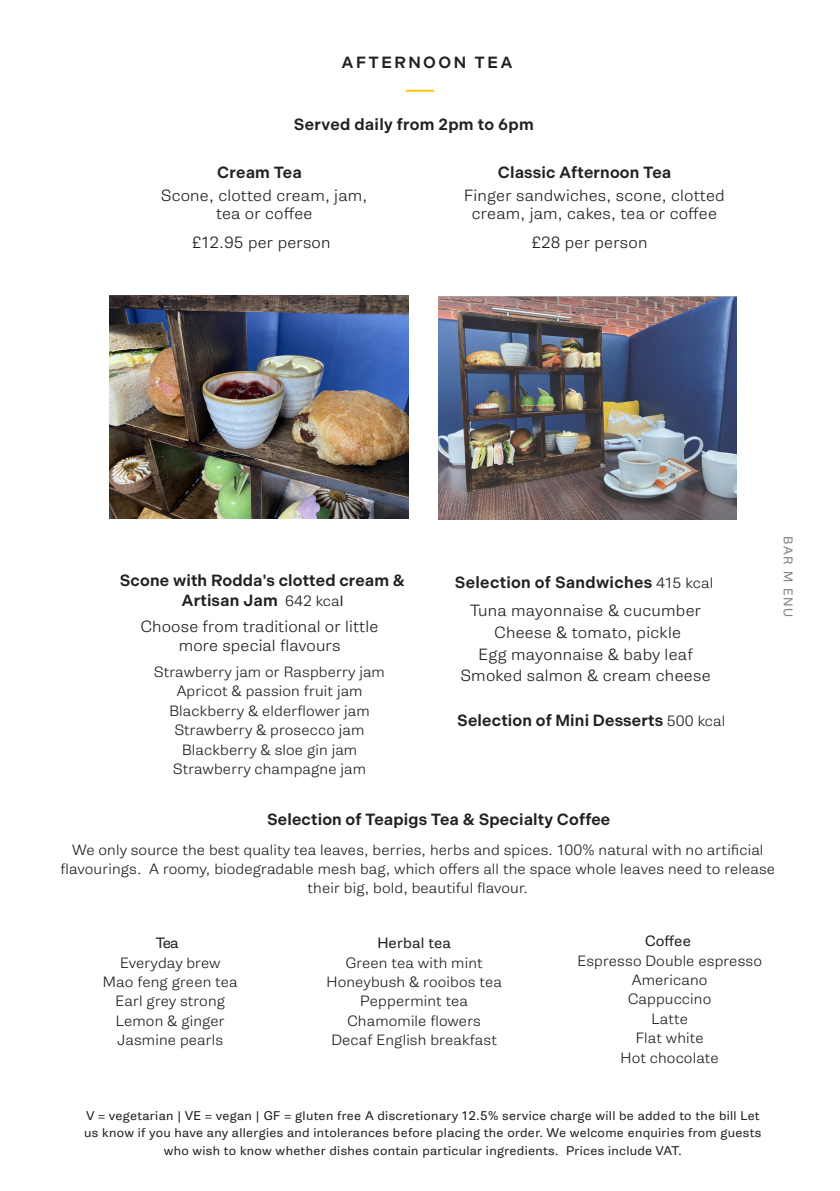
<style>
.page{position:relative;width:840px;height:1191px;background:#fff}
.page>*{position:absolute;margin:0;border:0;box-sizing:border-box;transform-origin:0 0}
.t1{font:600 16.2px/19.4px "Indivisible";letter-spacing:.01em;color:#232020;text-align:center}
.t2{font:600 16.2px "Indivisible";letter-spacing:.15em;color:#232020}
.t3{font:300 15.4px/21.6px "Gira Sans";letter-spacing:.015em;color:#232020;text-align:center}
.t4{font:300 14.2px/19.4px "Gira Sans";letter-spacing:.01em;color:#232020;text-align:center}
.t5{font:14.2px "Gira Sans";letter-spacing:.01em;color:#232020}
.t6{font:12px/17.8px "Gira Sans";letter-spacing:.025em;color:#232020;text-align:center}
.t7{font:12px "Gira Sans";letter-spacing:.125em;color:#828486}
.s1{font-family:"Gira Sans";font-weight:300;font-size:14.2px}
.s2{font-family:"Gira Sans";font-weight:400;font-size:14.2px}
</style>
<div class="page">
<hr style="left:405px;top:90px;width:29px;height:2px;background:#ffc40e">
<img style="left:438px;top:296px;width:298px;height:224px">
<img style="left:110px;top:295px;width:298px;height:224px">
<p class="t2" style="left:341px;top:53px;width:173px">AFTERNOON TEA</p>
<p class="t1" style="left:294px;top:115px;width:241px">Served daily from 2pm to 6pm</p>
<p class="t1" style="left:217px;top:162px;width:86px">Cream Tea</p>
<p class="t1" style="left:497px;top:162px;width:175px">Classic Afternoon Tea</p>
<p class="t3" style="left:161px;top:186px;width:207px;line-height:18.6px">Scone, clotted cream, jam, tea or coffee</p>
<p class="t3" style="left:464px;top:186px;width:262px;line-height:18.6px">Finger sandwiches, scone, clotted cream, jam, cakes, tea or coffee</p>
<p class="t3" style="left:192px;top:231px;width:140px">£12.95 per person</p>
<p class="t3" style="left:531px;top:231px;width:117px">£28 per person</p>
<p class="t1" style="left:120px;top:571px;width:287px">Scone with Rodda's clotted cream &amp;<br>Artisan Jam <span class="s1">642 kca</span><span class="s2">l</span></p>
<p class="t3" style="left:141px;top:617px;width:239px;line-height:18.6px">Choose from traditional or little more special flavours</p>
<p class="t4" style="left:154px;top:662px;width:232px">Strawberry jam or Raspberry jam<br>Apricot &amp; passion fruit jam<br>Blackberry &amp; elderflower jam<br>Strawberry &amp; prosecco jam<br>Blackberry &amp; sloe gin jam<br>Strawberry champagne jam</p>
<p class="t1" style="left:454px;top:573px;width:260px">Selection of Sandwiches <span class="s1">415 kcal</span></p>
<p class="t3" style="left:460px;top:600px;width:251px">Tuna mayonnaise &amp; cucumber<br>Cheese &amp; tomato, pickle<br>Egg mayonnaise &amp; baby leaf<br>Smoked salmon &amp; cream cheese</p>
<p class="t1" style="left:457px;top:711px;width:269px">Selection of Mini Desserts <span class="s1">500 kcal</span></p>
<p class="t7" style="left:795px;top:536px;width:83px;rotate:90deg">BAR M ENU</p>
<p class="t1" style="left:267px;top:809px;width:344px">Selection of Teapigs Tea &amp; Specialty Coffee</p>
<p class="t4" style="left:60px;top:839px;width:715px">We only source the best quality tea leaves, berries, herbs and spices. 100% natural with no artificial flavourings. A roomy, biodegradable mesh bag, which offers all the space whole leaves need to release their big, bold, beautiful flavour.</p>
<p class="t5" style="left:156px;top:933px;width:24px">Tea</p>
<p class="t4" style="left:103px;top:952px;width:136px">Everyday brew<br>Mao feng green tea<br>Earl grey strong<br>Lemon &amp; ginger<br>Jasmine pearls</p>
<p class="t5" style="left:377px;top:934px;width:75px">Herbal tea</p>
<p class="t4" style="left:326px;top:952px;width:177px">Green tea with mint<br>Honeybush &amp; rooibos tea<br>Peppermint tea<br>Chamomile flowers<br>Decaf English breakfast</p>
<p class="t5" style="left:644px;top:932px;width:48px">Coffee</p>
<p class="t4" style="left:577px;top:951px;width:186px">Espresso Double espresso<br>Americano<br>Cappuccino<br>Latte<br>Flat white<br>Hot chocolate</p>
<p class="t6" style="left:84px;top:1106px;width:678px">V = vegetarian | VE = vegan | GF = gluten free A discretionary 12.5% service charge will be added to the bill Let us know if you have any allergies and intolerances before placing the order. We welcome enquiries from guests who wish to know whether dishes contain particular ingredients. Prices include VAT.</p>
</div>
